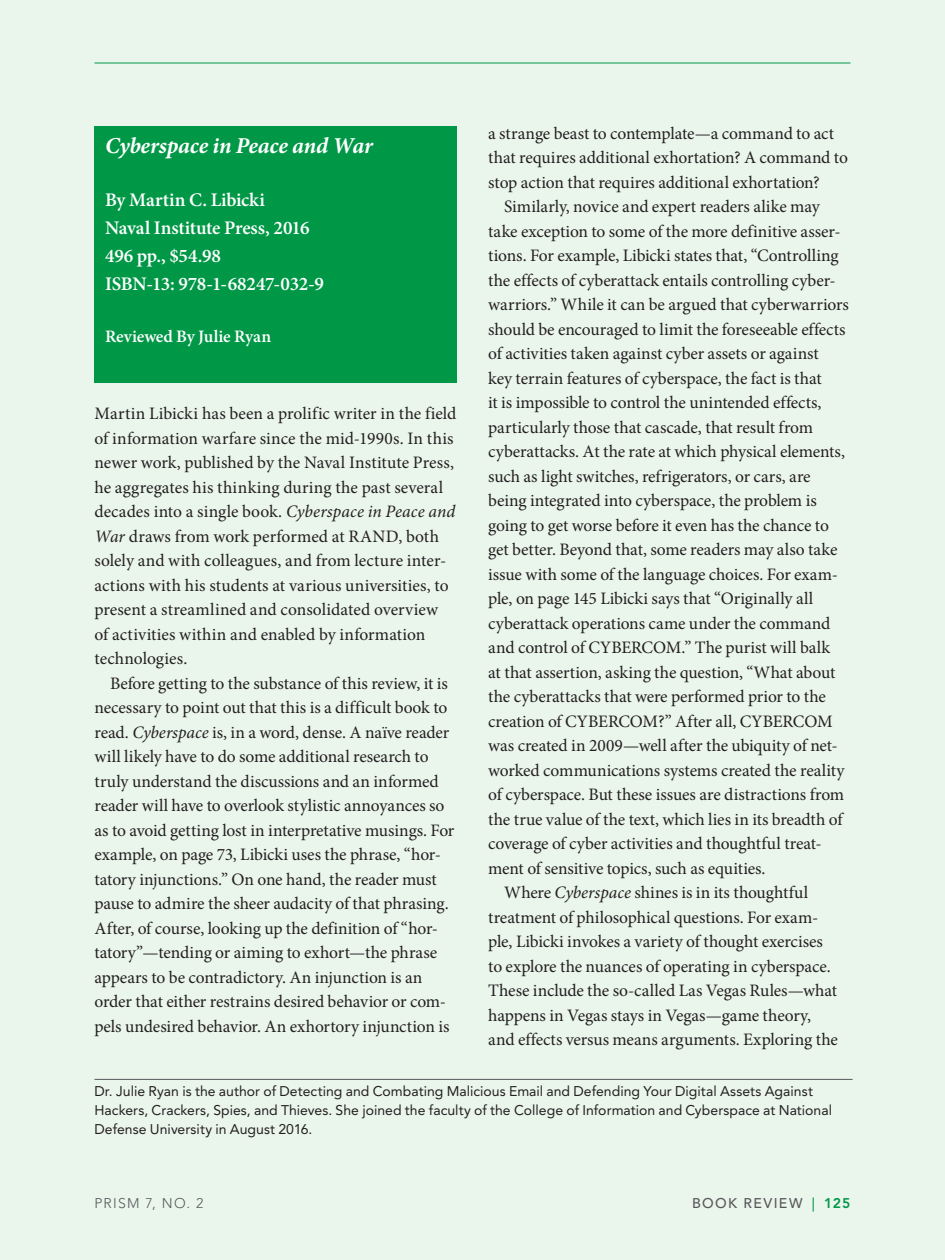
<style>
.page{position:relative;width:945px;height:1260px;background:#eaf5ec}
.page>*{position:absolute;margin:0;border:0;box-sizing:border-box;transform-origin:0 0}
.HEAD__A{font:italic 700 22.75px "Minion Pro";letter-spacing:-.01em;color:#fff}
.Head_B{font:600 19.25px "Minion Pro";letter-spacing:-.01em;color:#fff}
.Body_TXT{font:17.5px/24.5px "Minion Pro";letter-spacing:-.005em;color:#231f20}
.Body_TXT_no_indent{font:17.5px/24.5px "Minion Pro";letter-spacing:.005em;color:#231f20}
.HEAD_C{font:600 17.5px "Minion Pro";letter-spacing:-.005em;color:#fff}
.About_the_Author_wit{font:14px/19.2px "Avenir LT Std";letter-spacing:.005em;color:#231f20}
.t1{font:500 14px "Avenir LT Std";letter-spacing:.1em;color:#57585a}
.t2{font:300 14px "Avenir LT Std";letter-spacing:.085em;color:#57585a}
.s1{font-style:italic}
.s2{color:#009847}
.s3{font-weight:800;color:#009847}
</style>
<div class="page">
<hr style="left:94px;top:63px;width:756px;height:1px;background:#009847">
<hr style="left:94px;top:1079px;width:759px;height:1px;background:#57585a">
<div style="left:94px;top:126px;width:363px;height:256px;background:#009847"></div>
<p class="Body_TXT" style="left:488px;top:121px;width:361px">a strange beast to contemplate—a command to act that requires additional exhortation? A command to stop action that requires additional exhortation?</p>
<p class="Body_TXT" style="left:488px;top:194px;width:362px;text-indent:16px">Similarly, novice and expert readers alike may take exception to some of the more definitive asser&shy;tions. For example, Libicki states that, “Controlling the effects of cyberattack entails controlling cyber&shy;warriors.” While it can be argued that cyberwarriors should be encouraged to limit the foreseeable effects of activities taken against cyber assets or against<br>key terrain features of cyberspace, the fact is that<br>it is impossible to control the unintended effects, particularly those that cascade, that result from cyberattacks. At the rate at which physical elements, such as light switches, refrigerators, or cars, are being integrated into cyberspace, the problem is going to get worse before it even has the chance to get better. Beyond that, some readers may also take issue with some of the language choices. For exam&shy;ple, on page 145 Libicki says that “Originally all cyberattack operations came under the command and control of CYBERCOM.” The purist will balk<br>at that assertion, asking the question, “What about the cyberattacks that were performed prior to the creation of CYBERCOM?” After all, CYBERCOM was created in 2009—well after the ubiquity of net&shy;worked communications systems created the reality of cyberspace. But these issues are distractions from the true value of the text, which lies in its breadth of coverage of cyber activities and thoughtful treat&shy;ment of sensitive topics, such as equities.</p>
<p class="Body_TXT" style="left:488px;top:880px;width:351px;text-indent:16px">Where <span class="s1">Cyberspace</span> shines is in its thoughtful treatment of philosophical questions. For exam&shy;ple, Libicki invokes a variety of thought exercises to explore the nuances of operating in cyberspace.<br>These include the so-called Las Vegas Rules—what happens in Vegas stays in Vegas—game theory, and effects versus means arguments. Exploring the</p>
<p class="About_the_Author_wit" style="left:94px;top:1081px;width:739px">Dr. Julie Ryan is the author of Detecting and Combating Malicious Email and Defending Your Digital Assets Against<br>Hackers, Crackers, Spies, and Thieves. She joined the faculty of the College of Information and Cyberspace at National<br>Defense University in August 2016.</p>
<p class="HEAD__A" style="left:105px;top:130px;width:270px">Cyberspace in Peace and War</p>
<p class="Head_B" style="left:105px;top:186px;width:161px">By Martin C. Libicki</p>
<p class="Head_B" style="left:105px;top:214px;width:206px">Naval Institute Press, 2016</p>
<p class="Head_B" style="left:105px;top:242px;width:118px">496 pp., $54.98</p>
<p class="Head_B" style="left:105px;top:270px;width:221px">ISBN-13: 978-1-68247-032-9</p>
<p class="HEAD_C" style="left:105px;top:324px;width:168px">Reviewed By Julie Ryan</p>
<p class="Body_TXT_no_indent" style="left:94px;top:402px;width:363px">Martin Libicki has been a prolific writer in the field of information warfare since the mid-1990s. In this newer work, published by the Naval Institute Press, he aggregates his thinking during the past several decades into a single book. <span class="s1">Cyberspace in Peace and War</span> draws from work performed at RAND, both solely and with colleagues, and from lecture inter&shy;actions with his students at various universities, to present a streamlined and consolidated overview<br>of activities within and enabled by information technologies.</p>
<p class="Body_TXT" style="left:94px;top:671px;width:361px;text-indent:16px">Before getting to the substance of this review, it is necessary to point out that this is a difficult book to read. <span class="s1">Cyberspace</span> is, in a word, dense. A naïve reader will likely have to do some additional research to truly understand the discussions and an informed reader will have to overlook stylistic annoyances so as to avoid getting lost in interpretative musings. For example, on page 73, Libicki uses the phrase, “hor&shy;tatory injunctions.” On one hand, the reader must pause to admire the sheer audacity of that phrasing.<br>After, of course, looking up the definition of “hor&shy;tatory”—tending or aiming to exhort—the phrase appears to be contradictory. An injunction is an order that either restrains desired behavior or com&shy;pels undesired behavior. An exhortory injunction is</p>
<p class="t2" style="left:94px;top:1195px;width:110px">PRISM 7, NO. 2</p>
<p class="t1" style="left:692px;top:1195px;width:160px">BOOK REVIEW <span class="s2">|</span> <span class="s3">125</span></p>
</div>
